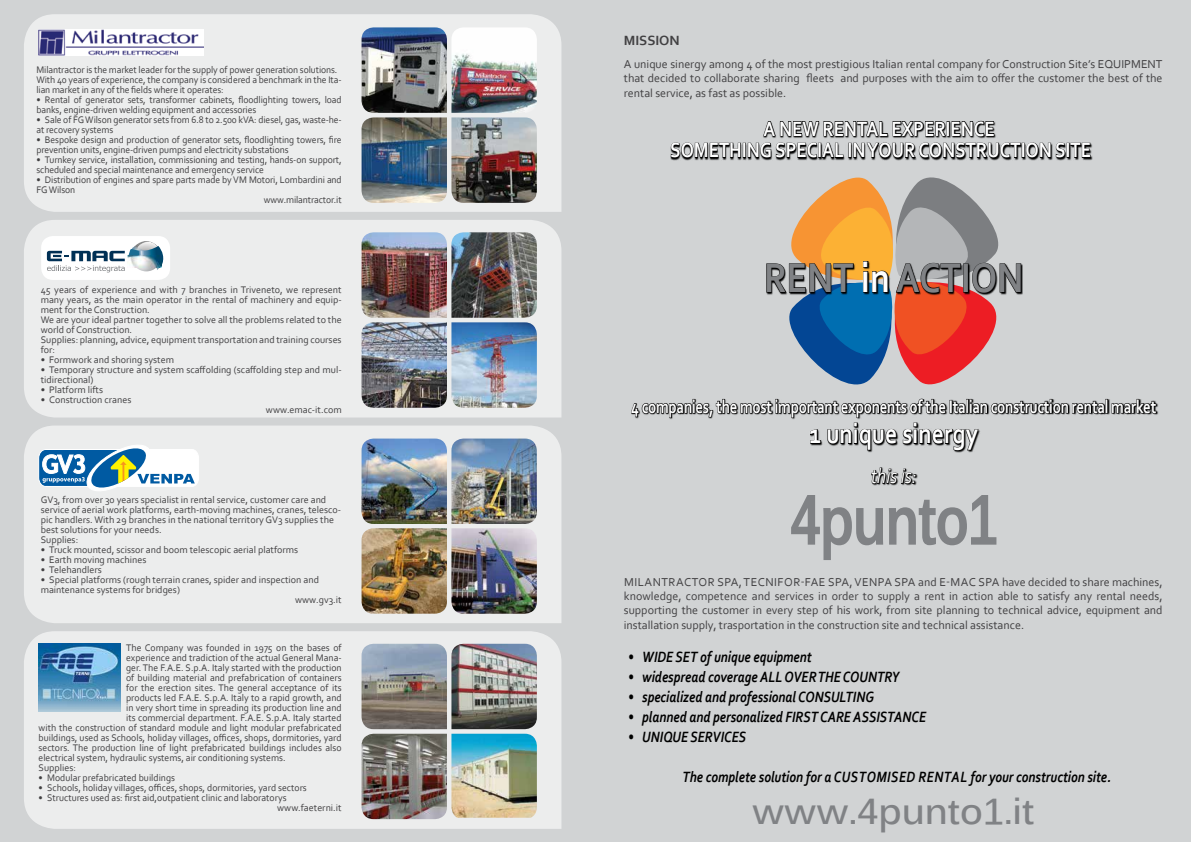
<style>
.page{position:relative;width:1191px;height:842px;background:#d1d3d4}
.page>*{position:absolute;margin:0;border:0;box-sizing:border-box;transform-origin:0 0}
.t1{font:700 43.2px "Corbel";color:#808285;scale:.83 1}
.t2{font:700 36px "Kalinga";color:#808285}
.t3{font:700 28.8px "Corbel";color:#fff;scale:.83 1}
.t4{font:700 21.6px/21.6px "Corbel";color:#fff;text-align:center;scale:.83 1}
.t5{font:italic 21.6px "Corbel";color:#fff;scale:.83 1}
.t6{font:700 19.2px "Corbel";letter-spacing:-.02em;color:#fff;scale:.78 1}
.t7{font:italic 700 15.6px "Corbel";color:#000;scale:.83 1}
.t8{font:700 14px "Corbel";color:#414042}
.t9{font:12px/14.4px "Corbel";color:#414042;text-align:justify}
.t10{font:10px/10px "Corbel";color:#414042}
.t11{font:10px/10px "Corbel";color:#414042;scale:.96 1}
.s1{color:#fff}
</style>
<div class="page">
<svg style="left:671px;top:121px;width:421px;height:39px"></svg>
<svg style="left:763px;top:121px;width:231px;height:15px"></svg>
<svg style="left:671px;top:142px;width:172px;height:16px"></svg>
<div style="left:848px;top:143px;width:3px;height:15px;border:1px solid #000"></div>
<svg style="left:853px;top:142px;width:237px;height:16px"></svg>
<svg style="left:766px;top:177px;width:255px;height:207px"></svg>
<svg style="left:867px;top:451px;width:106px;height:2px"></svg>
<svg style="left:631px;top:398px;width:525px;height:53px"></svg>
<svg style="left:872px;top:474px;width:46px;height:12px"></svg>
<svg style="left:871px;top:467px;width:45px;height:17px"></svg>
<div style="left:24px;top:14px;width:537px;height:198px;background:#eceded"></div>
<div style="left:24px;top:220px;width:537px;height:197px;background:#eceded"></div>
<div style="left:24px;top:425px;width:537px;height:198px;background:#eceded"></div>
<div style="left:24px;top:631px;width:537px;height:198px;background:#eceded"></div>
<img style="left:38px;top:29px;width:165px;height:27px">
<img style="left:361px;top:27px;width:86px;height:86px">
<img style="left:451px;top:27px;width:86px;height:86px">
<img style="left:361px;top:117px;width:86px;height:86px">
<img style="left:451px;top:117px;width:86px;height:86px">
<svg style="left:38px;top:443px;width:162px;height:50px"></svg>
<img style="left:361px;top:439px;width:86px;height:85px">
<img style="left:451px;top:439px;width:86px;height:85px">
<img style="left:361px;top:528px;width:86px;height:86px">
<img style="left:451px;top:528px;width:86px;height:86px">
<img style="left:361px;top:644px;width:86px;height:85px">
<img style="left:451px;top:644px;width:86px;height:85px">
<img style="left:361px;top:734px;width:86px;height:85px">
<img style="left:451px;top:734px;width:86px;height:84px">
<img style="left:361px;top:232px;width:86px;height:86px">
<img style="left:451px;top:232px;width:86px;height:86px">
<img style="left:361px;top:322px;width:86px;height:86px">
<img style="left:451px;top:322px;width:86px;height:86px">
<div style="left:41px;top:236px;width:129px;height:44px;background:#fff;border-radius:12px"></div>
<img style="left:151px;top:242px;width:6px;height:4px">
<img style="left:135px;top:241px;width:16px;height:5px">
<svg style="left:47px;top:246px;width:117px;height:26px"></svg>
<img style="left:39px;top:643px;width:81px;height:68px">
<svg style="left:791px;top:495px;width:206px;height:65px"></svg>
<p class="t11" style="left:36px;top:64px;width:319px">Milantractor is the market leader for the supply of power generation solutions.<br>With 40 years of experience, the company is considered a benchmark in the Ita&shy;lian market in any of the fields where it operates:</p>
<p class="t11" style="left:36px;top:94px;width:319px">• Rental of generator sets, transformer cabinets, floodlighting towers, load banks, engine-driven welding equipment and accessories</p>
<p class="t11" style="left:36px;top:114px;width:319px">• Sale of FG Wilson generator sets from 6.8 to 2.500 kVA: diesel, gas, waste-he&shy;at recovery systems</p>
<p class="t11" style="left:36px;top:134px;width:319px">• Bespoke design and production of generator sets, floodlighting towers, fire prevention units, engine-driven pumps and electricity substations</p>
<p class="t11" style="left:36px;top:154px;width:319px">• Turnkey service, installation, commissioning and testing, hands-on support, scheduled and special maintenance and emergency service</p>
<p class="t11" style="left:36px;top:174px;width:319px">• Distribution of engines and spare parts made by VM Motori, Lombardini and</p>
<p class="t11" style="left:36px;top:184px;width:42px">FG Wilson</p>
<p class="t11" style="left:264px;top:194px;width:83px">www.milantractor.it</p>
<p class="t10" style="left:41px;top:284px;width:302px">45 years of experience and with 7 branches in Triveneto, we represent many years, as the main operator in the rental of machinery and equip&shy;ment for the Construction.<br>We are your ideal partner together to solve all the problems related to the world of Construction.<br>Supplies: planning, advice, equipment transportation and training courses for:</p>
<p class="t10" style="left:41px;top:354px;width:135px">• Formwork and shoring system</p>
<p class="t10" style="left:41px;top:364px;width:302px">• Temporary structure and system scaffolding (scaffolding step and mul&shy;tidirectional)</p>
<p class="t10" style="left:41px;top:384px;width:64px">• Platform lifts</p>
<p class="t10" style="left:41px;top:394px;width:92px">• Construction cranes</p>
<p class="t10" style="left:266px;top:404px;width:77px">www.emac-it.com</p>
<p class="t10" style="left:41px;top:494px;width:302px">GV3, from over 30 years specialist in rental service, customer care and service of aerial work platforms, earth-moving machines, cranes, telesco&shy;pic handlers. With 29 branches in the national territory GV3 supplies the best solutions for your needs.<br>Supplies:</p>
<p class="t10" style="left:41px;top:544px;width:259px">• Truck mounted, scissor and boom telescopic aerial platforms</p>
<p class="t10" style="left:41px;top:554px;width:107px">• Earth moving machines</p>
<p class="t10" style="left:41px;top:564px;width:63px">• Telehandlers</p>
<p class="t10" style="left:41px;top:574px;width:280px">• Special platforms (rough terrain cranes, spider and inspection and</p>
<p class="t10" style="left:41px;top:584px;width:141px">maintenance systems for bridges)</p>
<p class="t10" style="left:295px;top:594px;width:48px">www.gv3.it</p>
<p class="t10" style="left:126px;top:643px;width:217px">The Company was founded in 1975 on the bases of</p>
<p class="t10" style="left:126px;top:653px;width:217px">experience and tradiction of the actual General Mana-</p>
<p class="t10" style="left:126px;top:663px;width:217px">ger. The F.A.E. S.p.A. Italy started with the production</p>
<p class="t10" style="left:126px;top:673px;width:217px">of building material and prefabrication of containers</p>
<p class="t10" style="left:126px;top:683px;width:217px">for the erection sites. The general acceptance of its</p>
<p class="t10" style="left:126px;top:693px;width:217px">products led F.A.E. S.p.A. Italy to a rapid growth, and</p>
<p class="t10" style="left:126px;top:703px;width:217px">in very short time in spreading its production line and</p>
<p class="t10" style="left:126px;top:713px;width:217px">its commercial department. F.A.E. S.p.A. Italy started</p>
<p class="t10" style="left:39px;top:723px;width:305px">with the construction of standard module and light modular prefabricated</p>
<p class="t10" style="left:39px;top:733px;width:305px">buildings, used as Schools, holiday villages, offices, shops, dormitories, yard</p>
<p class="t10" style="left:39px;top:743px;width:304px">sectors. The production line of light prefabricated buildings includes also</p>
<p class="t10" style="left:39px;top:753px;width:249px">electrical system, hydraulic systems, air conditioning systems.</p>
<p class="t10" style="left:39px;top:763px;width:39px">Supplies:</p>
<p class="t10" style="left:39px;top:773px;width:138px">• Modular prefabricated buildings</p>
<p class="t10" style="left:39px;top:783px;width:270px">• Schools, holiday villages, offices, shops, dormitories, yard sectors</p>
<p class="t10" style="left:277px;top:793px;width:66px;text-indent:-238px">• Structures used as: first aid,outpatient clinic and laboratorys www.faeterni.it</p>
<h3 class="t8" style="left:624px;top:32px;width:57px">MISSION</h3>
<p class="t9" style="left:624px;top:57px;width:540px">A unique sinergy among 4 of the most prestigious Italian rental company for Construction Site’s EQUIPMENT that decided to collaborate sharing fleets and purposes with the aim to offer the customer the best of the rental service, as fast as possible.</p>
<h3 class="t4" style="left:670px;top:117px;width:508px">A NEW RENTAL EXPERIENCE<br>SOMETHING SPECIAL IN YOUR CONSTRUCTION SITE</h3>
<h1 class="t1" style="left:764px;top:251px;width:314px">RENT <span class="s1">in</span> ACTION</h1>
<h3 class="t6" style="left:631px;top:395px;width:674px">4 companies, the most important exponents of the Italian construction rental market</h3>
<h3 class="t3" style="left:809px;top:416px;width:204px">1 unique sinergy</h3>
<h3 class="t5" style="left:870px;top:463px;width:57px">this is:</h3>
<p class="t9" style="left:624px;top:574px;width:540px">MILANTRACTOR SPA, TECNIFOR-FAE SPA, VENPA SPA and E-MAC SPA have decided to share machines, knowledge, competence and services in order to supply a rent in action able to satisfy any rental needs, supporting the customer in every step of his work, from site planning to technical advice, equipment and installation supply, trasportation in the construction site and technical assistance.</p>
<h3 class="t7" style="left:628px;top:647px;width:223px">• WIDE SET of unique equipment</h3>
<h3 class="t7" style="left:628px;top:667px;width:328px">• widespread coverage ALL OVERTHE COUNTRY</h3>
<h3 class="t7" style="left:628px;top:687px;width:298px">• specialized and professional CONSULTING</h3>
<h3 class="t7" style="left:628px;top:707px;width:361px">• planned and personalized FIRST CARE ASSISTANCE</h3>
<h3 class="t7" style="left:628px;top:727px;width:144px">• UNIQUE SERVICES</h3>
<h3 class="t7" style="left:682px;top:767px;width:194px">The complete solution for a custo</h3>
<h3 class="t7" style="left:876px;top:767px;width:23px">misedrental</h3>
<h3 class="t7" style="left:970px;top:767px;width:171px">for your construction site.</h3>
<h2 class="t2" style="left:752px;top:788px;width:284px">www.4punto1.it</h2>
</div>
